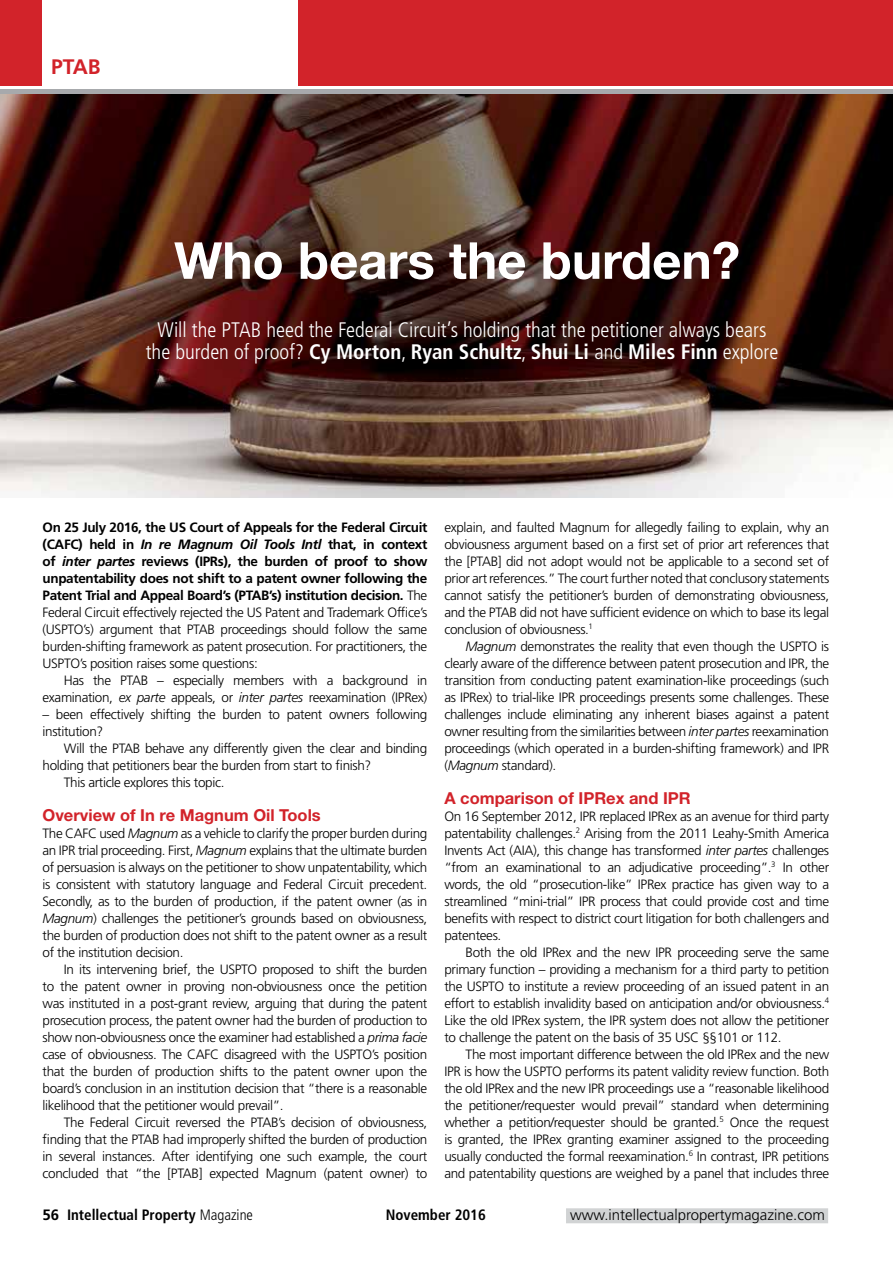
<style>
.page{position:relative;width:893px;height:1263px;background:#fff}
.page>*{position:absolute;margin:0;border:0;box-sizing:border-box;transform-origin:0 0}
.t1{font:700 51px "Helvetica Neue LT Std";color:#fff}
.t2{font:300 condensed 21px/22.5px "Frutiger LT Std";color:#fff;text-align:center}
.t3{font:700 21px "Frutiger LT Std";color:#d2232a}
.t4{font:700 16.5px "Helvetica Neue LT Std";color:#d2232a}
.t5{font:700 condensed 15px "Frutiger LT Std";color:#000}
.t6{font:300 15px "Frutiger LT Std";color:#000}
.t7{font:300 13.5px/17px "Frutiger LT Std";letter-spacing:-.025em;color:#000;text-align:justify}
.t8{font:700 13.5px/17px "Frutiger LT Std";letter-spacing:-.025em;color:#000;text-align:justify}
.s1{font-weight:700}
.s2{font-style:italic}
.s3{font-weight:300}
.s4{font-stretch:normal}
</style>
<div class="page">
<img style="left:0;top:94px;width:893px;height:403px">
<div style="left:566px;top:1208px;width:262px;height:15px;background:#d1d3d4"></div>
<div style="left:0;top:0;width:893px;height:85px;background:#d2232a"></div>
<div style="left:43px;top:0;width:255px;height:87px;background:#fff"></div>
<div style="left:0;top:89px;width:893px;height:5px;background:#a7a9ac"></div>
<h2 class="t3" style="left:51px;top:54px;width:51px">PTAB</h2>
<h1 class="t1" style="left:174px;top:229px;width:567px">Who bears the burden?</h1>
<h2 class="t2" style="left:146px;top:319px;width:634px">Will the PTAB heed the Federal Circuit’s holding that the petitioner always bears the burden of proof? <span class="s1">Cy Morton</span>, <span class="s1">Ryan Schultz</span>, <span class="s1">Shui Li</span> and <span class="s1">Miles Finn</span> explore</h2>
<p class="t8" style="left:43px;top:518px;width:386px">On 25 July 2016, the US Court of Appeals for the Federal Circuit (CAFC) held in <span class="s2">In re Magnum Oil Tools Intl</span> that, in context of <span class="s2">inter partes</span> reviews (IPRs), the burden of proof to show unpatentability does not shift to a patent owner following the Patent Trial and Appeal Board’s (PTAB’s) institution decision. <span class="s3">The Federal Circuit effectively rejected the US Patent and Trademark Office’s (USPTO’s) argument that PTAB proceedings should follow the same burden-shifting framework as patent prosecution. For practitioners, the USPTO’s position raises some questions:</span></p>
<p class="t7" style="left:43px;top:672px;width:386px;text-align:right">Has the PTAB – especially members with a background in examination, <span class="s2">ex parte</span> appeals, or <span class="s2">inter partes</span> reexamination (IPRex)</p>
<p class="t7" style="left:43px;top:706px;width:386px">– been effectively shifting the burden to patent owners following institution?</p>
<p class="t7" style="left:64px;top:740px;width:365px">Will the PTAB behave any differently given the clear and binding</p>
<p class="t7" style="left:43px;top:757px;width:330px">holding that petitioners bear the burden from start to finish?</p>
<p class="t7" style="left:64px;top:774px;width:162px">This article explores this topic.</p>
<p class="t4" style="left:43px;top:805px;width:280px">Overview of In re Magnum Oil Tools</p>
<p class="t7" style="left:43px;top:825px;width:386px">The CAFC used <span class="s2">Magnum</span> as a vehicle to clarify the proper burden during an IPR trial proceeding. First, <span class="s2">Magnum</span> explains that the ultimate burden of persuasion is always on the petitioner to show unpatentability, which is consistent with statutory language and Federal Circuit precedent.<br>Secondly, as to the burden of production, if the patent owner (as in <span class="s2">Magnum</span>) challenges the petitioner’s grounds based on obviousness, the burden of production does not shift to the patent owner as a result of the institution decision.</p>
<p class="t7" style="left:43px;top:961px;width:386px;text-indent:21px">In its intervening brief, the USPTO proposed to shift the burden to the patent owner in proving non-obviousness once the petition was instituted in a post-grant review, arguing that during the patent prosecution process, the patent owner had the burden of production to show non-obviousness once the examiner had established a <span class="s2">prima facie </span>case of obviousness. The CAFC disagreed with the USPTO’s position that the burden of production shifts to the patent owner upon the board’s conclusion in an institution decision that “there is a reasonable likelihood that the petitioner would prevail”.</p>
<p class="t7" style="left:43px;top:1114px;width:386px;text-indent:21px">The Federal Circuit reversed the PTAB’s decision of obviousness, finding that the PTAB had improperly shifted the burden of production in several instances. After identifying one such example, the court concluded that “the [PTAB] expected Magnum (patent owner) to</p>
<p class="t7" style="left:444px;top:519px;width:386px">explain, and faulted Magnum for allegedly failing to explain, why an obviousness argument based on a first set of prior art references that the [PTAB] did not adopt would not be applicable to a second set of prior art references.” The court further noted that conclusory statements cannot satisfy the petitioner’s burden of demonstrating obviousness, and the PTAB did not have sufficient evidence on which to base its legal conclusion of obviousness.<sup>1</sup></p>
<p class="t7" style="left:444px;top:638px;width:386px;text-indent:21px"><span class="s2">Magnum</span> demonstrates the reality that even though the USPTO is clearly aware of the difference between patent prosecution and IPR, the transition from conducting patent examination-like proceedings (such as IPRex) to trial-like IPR proceedings presents some challenges. These challenges include eliminating any inherent biases against a patent owner resulting from the similarities between <span class="s2">inter partes</span> reexamination proceedings (which operated in a burden-shifting framework) and IPR (<span class="s2">Magnum</span> standard).</p>
<p class="t4" style="left:444px;top:788px;width:248px">A comparison of IPRex and IPR</p>
<p class="t7" style="left:444px;top:808px;width:386px">On 16 September 2012, IPR replaced IPRex as an avenue for third party patentability challenges.<sup>2</sup> Arising from the 2011 Leahy-Smith America Invents Act (AIA), this change has transformed <span class="s2">inter partes</span> challenges “from an examinational to an adjudicative proceeding”.<sup>3</sup> In other words, the old “prosecution-like” IPRex practice has given way to a streamlined “mini-trial” IPR process that could provide cost and time benefits with respect to district court litigation for both challengers and patentees.</p>
<p class="t7" style="left:444px;top:944px;width:386px;text-indent:21px">Both the old IPRex and the new IPR proceeding serve the same primary function – providing a mechanism for a third party to petition the USPTO to institute a review proceeding of an issued patent in an effort to establish invalidity based on anticipation and/or obviousness.<sup>4<br></sup>Like the old IPRex system, the IPR system does not allow the petitioner to challenge the patent on the basis of 35 USC §§101 or 112.</p>
<p class="t7" style="left:444px;top:1046px;width:386px;text-indent:21px">The most important difference between the old IPRex and the new IPR is how the USPTO performs its patent validity review function. Both the old IPRex and the new IPR proceedings use a “reasonable likelihood the petitioner/requester would prevail” standard when determining whether a petition/requester should be granted.<sup>5</sup> Once the request is granted, the IPRex granting examiner assigned to the proceeding usually conducted the formal reexamination.<sup>6</sup> In contrast, IPR petitions and patentability questions are weighed by a panel that includes three</p>
<p class="t5" style="left:43px;top:1206px;width:212px"><span class="s4">56</span> Intellectual Property <span class="s3">Magazine</span></p>
<p class="t5" style="left:386px;top:1206px;width:102px">November 2016</p>
<p class="t6" style="left:570px;top:1206px;width:256px">www.intellectualpropertymagazine.com</p>
</div>
